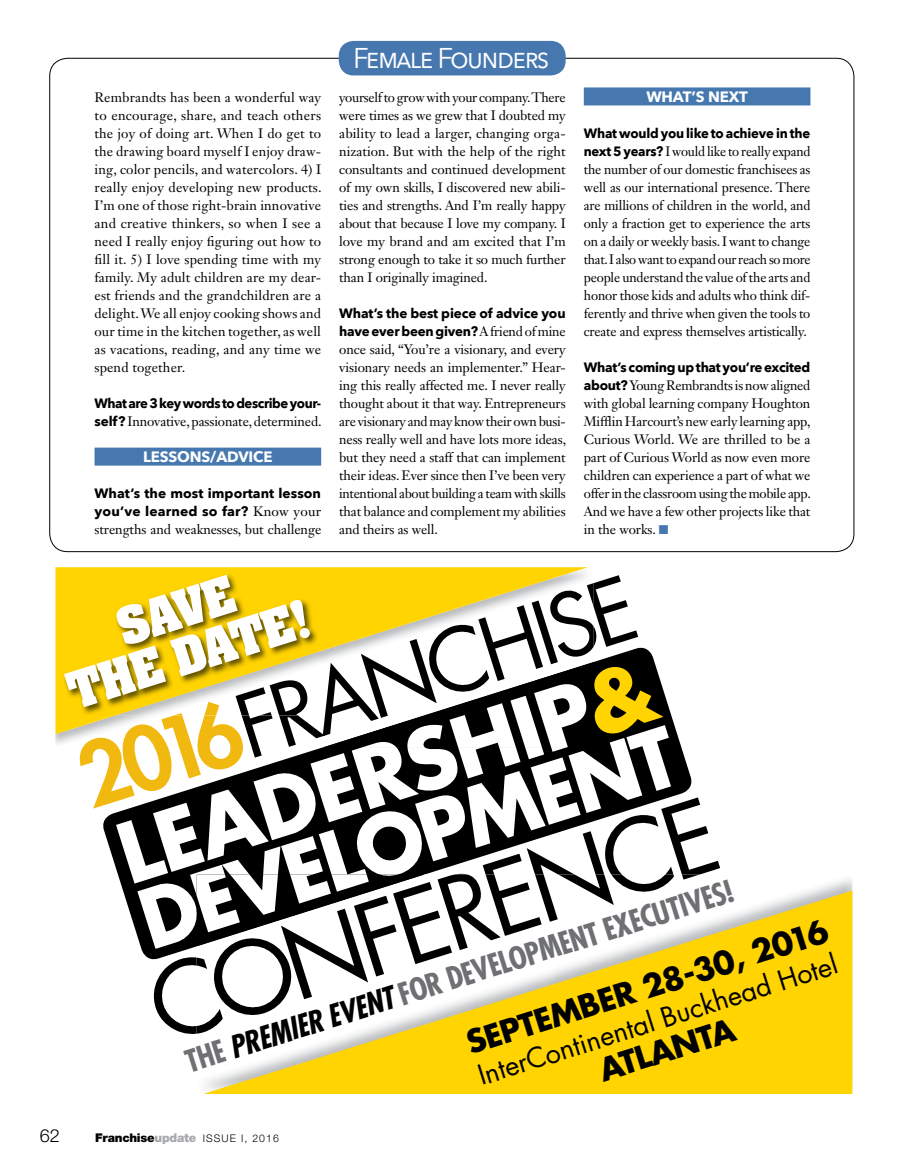
<style>
.page{position:relative;width:905px;height:1175px;background:#fff}
.page>*{position:absolute;margin:0;border:0;box-sizing:border-box;transform-origin:0 0}
.t1{font:98.25px "Futura Std";color:#000}
.t2{font:85.65px "Futura Std";color:#000}
.t3{font:700 81.6px "Futura Std";color:#fff}
.t4{font:700 79.95px "Futura Std";color:#fff}
.t5{font:700 43.95px/45.8px "Aachen Std";color:#fff;text-align:center}
.t6{font:700 31.05px "Futura Std";color:#000}
.t7{font:700 condensed 30.3px "Futura Std";color:#6f7073}
.t8{font:28.5px "Avenir Next";letter-spacing:-.06em;color:#fff}
.t9{font:27px "Futura Std";color:#000}
.t10{font:300 18px "Helvetica Neue LT Std";color:#000}
.t11{font:700 15px "Avenir Next";letter-spacing:-.01em;color:#fff}
.t12{font:13.5px/18px "Janson Text LT Std";letter-spacing:-.01em;color:#000;text-align:justify}
.t13{font:700 13.5px/18px "Avenir Next";letter-spacing:-.015em;color:#000}
.t14{font:700 13.5px/18px "Avenir Next";letter-spacing:.005em;color:#000}
.t15{font:300 10.5px "Helvetica Neue LT Std";letter-spacing:.1em;color:#000}
.s1{font-family:"Avenir Next";font-weight:700}
.s2{font-family:"Janson Text LT Std";font-weight:400}
.s3{color:#4678af}
.s4{font-weight:800;color:#f1b80f}
.s5{color:#ffd400}
.s6{font-style:italic;color:#000}
.s7{font-weight:900;font-size:12px}
.s8{font-weight:900;font-size:12px;color:#a7a9ac}
</style>
<div class="page">
<div style="left:339px;top:41px;width:226px;height:34px;background:#4678af;border-radius:15px"></div>
<div style="left:94px;top:447px;width:227px;height:18px;background:#4678af"></div>
<svg style="left:103px;top:644px;width:589px;height:318px;fill:#000"></svg>
<img style="left:73px;top:734px;width:168px;height:13px">
<img style="left:241px;top:583px;width:352px;height:164px">
<img style="left:357px;top:714px;width:236px;height:33px">
<img style="left:588px;top:672px;width:5px;height:42px">
<svg style="left:55px;top:567px;width:533px;height:167px"></svg>
<img style="left:197px;top:874px;width:504px;height:160px">
<img style="left:197px;top:874px;width:201px;height:64px">
<svg style="left:203px;top:890px;width:649px;height:204px;fill:#ffd400"></svg>
<img style="left:63px;top:573px;width:255px;height:142px">
<div style="left:584px;top:87px;width:226px;height:18px;background:#4678af"></div>
<p class="t12" style="left:94px;top:88px;width:228px">Rembrandts has been a wonderful way to encourage, share, and teach others the joy of doing art. When I do get to the drawing board myself I enjoy draw&shy;ing, color pencils, and watercolors. 4) I really enjoy developing new products.<br>I’m one of those right-brain innovative and creative thinkers, so when I see a need I really enjoy figuring out how to fill it. 5) I love spending time with my family. My adult children are my dear&shy;est friends and the grandchildren are a delight. We all enjoy cooking shows and our time in the kitchen together, as well as vacations, reading, and any time we spend together.</p>
<p class="t13" style="left:94px;top:394px;width:228px">What are 3 key words to describe your-</p>
<p class="t12" style="left:94px;top:412px;width:229px"><span class="s1">self?</span> Innovative, passionate, determined.</p>
<p class="t11" style="left:143px;top:444px;width:131px">LESSONS/ADVICE</p>
<p class="t14" style="left:94px;top:484px;width:228px">What’s the most important lesson you’ve learned so far? <span class="s2">Know your</span></p>
<p class="t12" style="left:94px;top:520px;width:228px">strengths and weaknesses, but challenge</p>
<h3 class="t8" style="left:353px;top:34px;width:198px">Female Founders</h3>
<p class="t12" style="left:339px;top:88px;width:228px">yourself to grow with your company. There were times as we grew that I doubted my ability to lead a larger, changing orga&shy;nization. But with the help of the right consultants and continued development of my own skills, I discovered new abili&shy;ties and strengths. And I’m really happy about that because I love my company. I love my brand and am excited that I’m strong enough to take it so much further than I originally imagined.</p>
<p class="t13" style="left:339px;top:304px;width:228px">What’s the best piece of advice you have ever been given? <span class="s2">A friend of mine</span></p>
<p class="t12" style="left:339px;top:340px;width:228px">once said, “You’re a visionary, and every visionary needs an implementer.” Hear&shy;ing this really affected me. I never really thought about it that way. Entrepreneurs are visionary and may know their own busi&shy;ness really well and have lots more ideas, but they need a staff that can implement their ideas. Ever since then I’ve been very intentional about building a team with skills that balance and complement my abilities and theirs as well.</p>
<p class="t11" style="left:646px;top:84px;width:103px">WHAT’S NEXT</p>
<p class="t13" style="left:584px;top:124px;width:228px">What would you like to achieve in the</p>
<p class="t12" style="left:584px;top:142px;width:228px"><span class="s1">next 5 years?</span> I would like to really expand the number of our domestic franchisees as well as our international presence. There are millions of children in the world, and only a fraction get to experience the arts on a daily or weekly basis. I want to change that. I also want to expand our reach so more people understand the value of the arts and honor those kids and adults who think dif&shy;ferently and thrive when given the tools to create and express themselves artistically.</p>
<p class="t13" style="left:584px;top:358px;width:228px">What’s coming up that you’re excited</p>
<p class="t12" style="left:584px;top:376px;width:228px"><span class="s1">about?</span> Young Rembrandts is now aligned with global learning company Houghton Mifflin Harcourt’s new early learning app, Curious World. We are thrilled to be a part of Curious World as now even more children can experience a part of what we offer in the classroom using the mobile app.<br>And we have a few other projects like that in the works. <span class="s3">■</span></p>
<h3 class="t5" style="left:49px;top:626px;width:254px;rotate:-17deg">SAVE<br>THE DATE!</h3>
<h2 class="t2" style="left:65px;top:724px;width:581px;rotate:-17deg"><span class="s4">2016</span>FRANCHISE</h2>
<h3 class="t3" style="left:104px;top:806px;width:561px;rotate:-18deg">LEADERSHIP<span class="s5">&amp;</span></h3>
<h3 class="t4" style="left:126px;top:873px;width:560px;rotate:-18deg">DEVELOPMENT</h3>
<h1 class="t1" style="left:134px;top:946px;width:591px;rotate:-17deg">CONFERENCE</h1>
<h3 class="t7" style="left:180px;top:1040px;width:573px;rotate:-17deg">THE <span class="s6">PREMIER EVENT</span> FOR DEVELOPMENT EXECUTIVES!</h3>
<h3 class="t6" style="left:461px;top:1021px;width:379px;rotate:-17deg">SEPTEMBER 28-30, 2016</h3>
<h3 class="t9" style="left:473px;top:1058px;width:377px;rotate:-17deg">InterContinental Buckhead Hotel</h3>
<h3 class="t6" style="left:593px;top:1050px;width:143px;rotate:-17deg">ATLANTA</h3>
<h3 class="t10" style="left:40px;top:1124px;width:22px">62</h3>
<p class="t15" style="left:95px;top:1131px;width:185px"><span class="s7">Franchise</span><span class="s8">update</span> ISSUE I, 2016</p>
</div>
